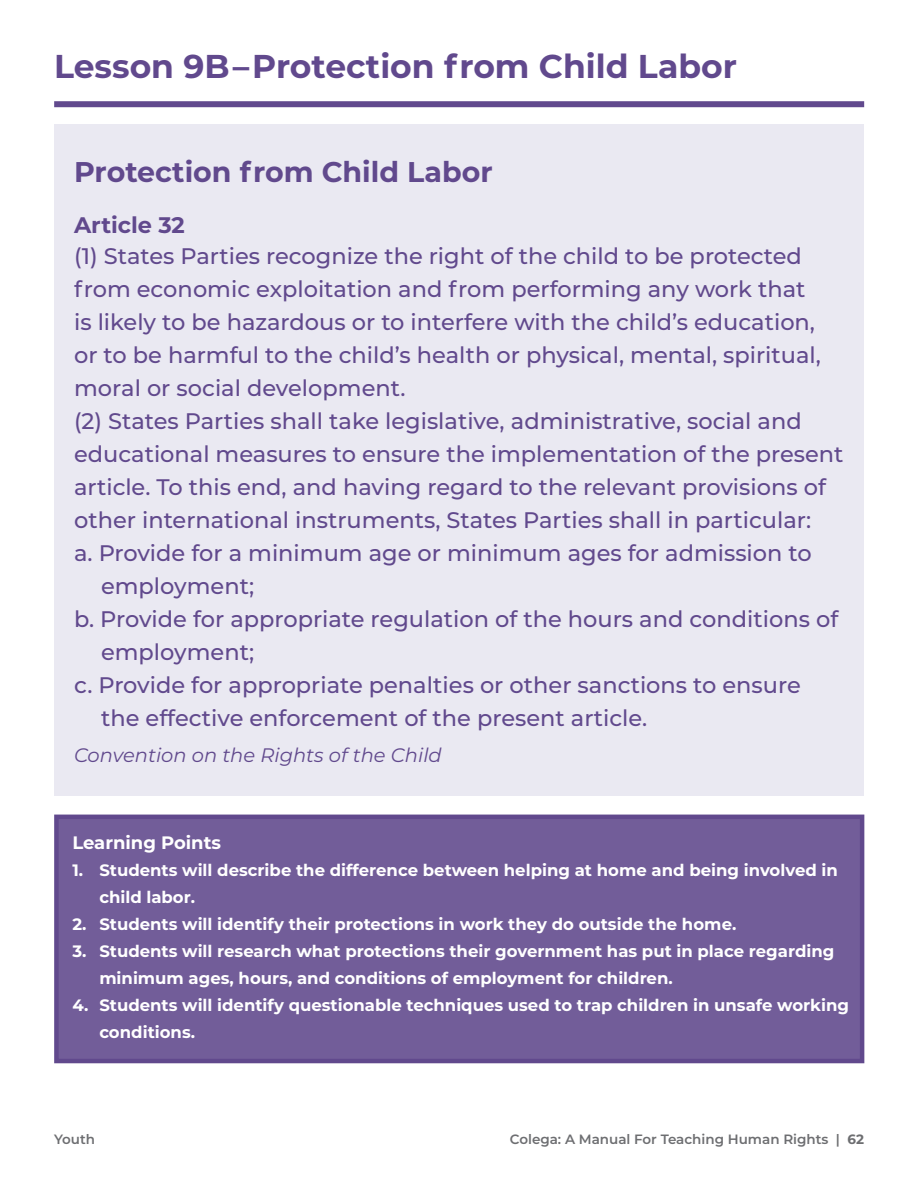
<style>
.page{position:relative;width:918px;height:1188px;background:#fff}
.page>*{position:absolute;margin:0;border:0;box-sizing:border-box;transform-origin:0 0}
.t1{font:700 33px "Montserrat";color:#61498d}
.t2{font:700 28.5px "Montserrat";color:#61498d}
.t3{font:700 25.5px "Montserrat";color:#61498d}
.t4{font:500 25.5px "Montserrat";color:#61498d}
.t5{font:500 22.5px "Montserrat";color:#61498d}
.t6{font:700 22.5px "Montserrat";color:#61498d}
.t7{font:italic 19.5px "Montserrat";color:#61498d}
.t8{font:700 18px "Montserrat";color:#fff}
.t9{font:700 16.5px/27px "Montserrat";color:#fff}
.t10{font:600 13.5px "Montserrat";color:#6d6e71}
.s1{font-style:normal}
.s2{font-weight:700}
</style>
<div class="page">
<div style="left:54px;top:815px;width:810px;height:248px;background:#725d99;border:4px solid #61498d"></div>
<div style="left:54px;top:101px;width:810px;height:6px;background:#61498d"></div>
<div style="left:54px;top:124px;width:810px;height:671px;background:#eae9f2"></div>
<h1 class="t1" style="left:54px;top:43px;width:685px">Lesson 9B– Protection from Child Labor</h1>
<p class="t2" style="left:74px;top:151px;width:420px">Protection from Child Labor</p>
<p class="t6" style="left:74px;top:209px;width:112px">Article 32</p>
<p class="t5" style="left:74px;top:241px;width:729px">(1) States Parties recognize the right of the child to be protected</p>
<p class="t5" style="left:74px;top:274px;width:733px">from economic exploitation and from performing any work that</p>
<p class="t5" style="left:74px;top:307px;width:742px">is likely to be hazardous or to interfere with the child’s education,</p>
<p class="t5" style="left:74px;top:340px;width:748px">or to be harmful to the child’s health or physical, mental, spiritual,</p>
<p class="t5" style="left:74px;top:373px;width:333px">moral or social development.</p>
<p class="t5" style="left:74px;top:406px;width:729px">(2) States Parties shall take legislative, administrative, social and</p>
<p class="t5" style="left:74px;top:439px;width:771px">educational measures to ensure the implementation of the present</p>
<p class="t5" style="left:74px;top:472px;width:753px">article. To this end, and having regard to the relevant provisions of</p>
<p class="t5" style="left:74px;top:505px;width:739px">other international instruments, States Parties shall in particular:</p>
<p class="t5" style="left:74px;top:538px;width:739px">a. Provide for a minimum age or minimum ages for admission to</p>
<p class="t5" style="left:101px;top:571px;width:155px">employment;</p>
<p class="t5" style="left:74px;top:604px;width:766px">b. Provide for appropriate regulation of the hours and conditions of</p>
<p class="t5" style="left:101px;top:637px;width:155px">employment;</p>
<p class="t5" style="left:74px;top:670px;width:728px">c. Provide for appropriate penalties or other sanctions to ensure</p>
<p class="t5" style="left:101px;top:703px;width:548px">the effective enforcement of the present article.</p>
<p class="t7" style="left:74px;top:742px;width:369px">Convention on the Rights of the Child</p>
<p class="t3" style="left:74px;top:241px;width:90px">Article</p>
<p class="t4" style="left:74px;top:281px;width:55px">Text</p>
<p class="t7" style="left:74px;top:372px;width:442px">Convention on the Rights of the Child, <span class="s1">Article</span></p>
<p class="t8" style="left:72px;top:829px;width:150px">Learning Points</p>
<p class="t9" style="left:99px;top:856px;width:740px;text-indent:-27px">1. Students will describe the difference between helping at home and being involved in child labor.</p>
<p class="t9" style="left:72px;top:909px;width:666px">2. Students will identify their protections in work they do outside the home.</p>
<p class="t9" style="left:99px;top:936px;width:737px;text-indent:-27px">3. Students will research what protections their government has put in place regarding minimum ages, hours, and conditions of employment for children.</p>
<p class="t9" style="left:99px;top:990px;width:751px;text-indent:-27px">4. Students will identify questionable techniques used to trap children in unsafe working conditions.</p>
<p class="t10" style="left:54px;top:1129px;width:42px">Youth</p>
<p class="t10" style="left:510px;top:1129px;width:356px">Colega: A Manual For Teaching Human Rights | <span class="s2">62</span></p>
</div>
